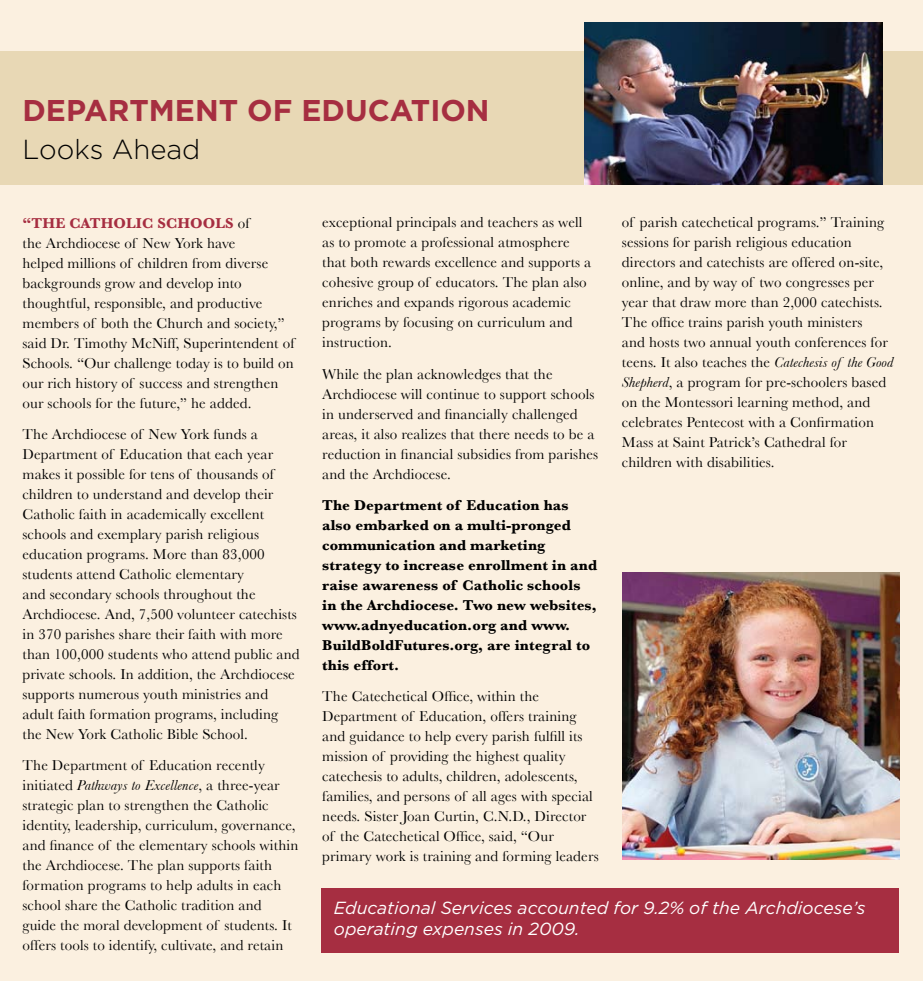
<style>
.page{position:relative;width:923px;height:981px;background:#fff}
.page>*{position:absolute;margin:0;border:0;box-sizing:border-box;transform-origin:0 0}
.t1{font:700 30px "Gotham";color:#a62e41}
.t2{font:300 27.5px "Gotham";color:#000}
.t3{font:italic 17.5px/21px "Gotham";color:#fff}
.t4{font:15px/20px "Baskerville";letter-spacing:.01em;color:#000}
.t5{font:700 15px/20px "Baskerville";letter-spacing:.01em;color:#000}
.s1{font-weight:700;color:#a62e41}
.s2{font-style:italic}
</style>
<div class="page">
<div style="left:0;top:0;width:922px;height:981px;background:#fbf0e0"></div>
<div style="left:0;top:51px;width:922px;height:134px;background:#e8d8b5"></div>
<img style="left:584px;top:22px;width:298px;height:163px">
<div style="left:322px;top:889px;width:576px;height:64px;background:#a62e41"></div>
<img style="left:622px;top:572px;width:277px;height:288px">
<h1 class="t1" style="left:22px;top:93px;width:468px">DEPARTMENT OF EDUCATION</h1>
<h2 class="t2" style="left:22px;top:135px;width:179px">Looks Ahead</h2>
<p class="t4" style="left:22px;top:213px;width:273px"><span class="s1">“The Catholic schools</span> of<br>the Archdiocese of New York have<br>helped millions of children from diverse backgrounds grow and develop into thoughtful, responsible, and productive members of both the Church and society,” said Dr. Timothy McNiff, Superintendent of Schools. “Our challenge today is to build on our rich history of success and strengthen our schools for the future,” he added.</p>
<p class="t4" style="left:22px;top:424px;width:278px">The Archdiocese of New York funds a Department of Education that each year makes it possible for tens of thousands of children to understand and develop their Catholic faith in academically excellent schools and exemplary parish religious education programs. More than 83,000 students attend Catholic elementary<br>and secondary schools throughout the Archdiocese. And, 7,500 volunteer catechists in 370 parishes share their faith with more than 100,000 students who attend public and private schools. In addition, the Archdiocese supports numerous youth ministries and adult faith formation programs, including the New York Catholic Bible School.</p>
<p class="t4" style="left:22px;top:755px;width:277px">The Department of Education recently initiated <span class="s2">Pathways to Excellence</span>, a three-year strategic plan to strengthen the Catholic identity, leadership, curriculum, governance, and finance of the elementary schools within the Archdiocese. The plan supports faith formation programs to help adults in each school share the Catholic tradition and guide the moral development of students. It offers tools to identify, cultivate, and retain</p>
<p class="t4" style="left:322px;top:212px;width:270px">exceptional principals and teachers as well as to promote a professional atmosphere that both rewards excellence and supports a cohesive group of educators. The plan also enriches and expands rigorous academic programs by focusing on curriculum and instruction.</p>
<p class="t4" style="left:322px;top:364px;width:277px">While the plan acknowledges that the Archdiocese will continue to support schools in underserved and financially challenged areas, it also realizes that there needs to be a reduction in financial subsidies from parishes and the Archdiocese.</p>
<p class="t5" style="left:322px;top:495px;width:276px">The Department of Education has also embarked on a multi-pronged communication and marketing strategy to increase enrollment in and raise awareness of Catholic schools in the Archdiocese. Two new websites, www.adnyeducation.org and www.<br>BuildBoldFutures.org, are integral to this effort.</p>
<p class="t4" style="left:322px;top:686px;width:278px">The Catechetical Office, within the Department of Education, offers training and guidance to help every parish fulfill its mission of providing the highest quality catechesis to adults, children, adolescents, families, and persons of all ages with special needs. Sister Joan Curtin, C.N.D., Director of the Catechetical Office, said, “Our primary work is training and forming leaders</p>
<p class="t4" style="left:622px;top:212px;width:273px">of parish catechetical programs.” Training sessions for parish religious education directors and catechists are offered on-site, online, and by way of two congresses per year that draw more than 2,000 catechists.<br>The office trains parish youth ministers<br>and hosts two annual youth conferences for teens. It also teaches the <span class="s2">Catechesis of the Good Shepherd</span>, a program for pre-schoolers based on the Montessori learning method, and celebrates Pentecost with a Confirmation Mass at Saint Patrick’s Cathedral for children with disabilities.</p>
<p class="t3" style="left:334px;top:897px;width:533px">Educational Services accounted for 9.2% of the Archdiocese’s operating expenses in 2009.</p>
</div>
